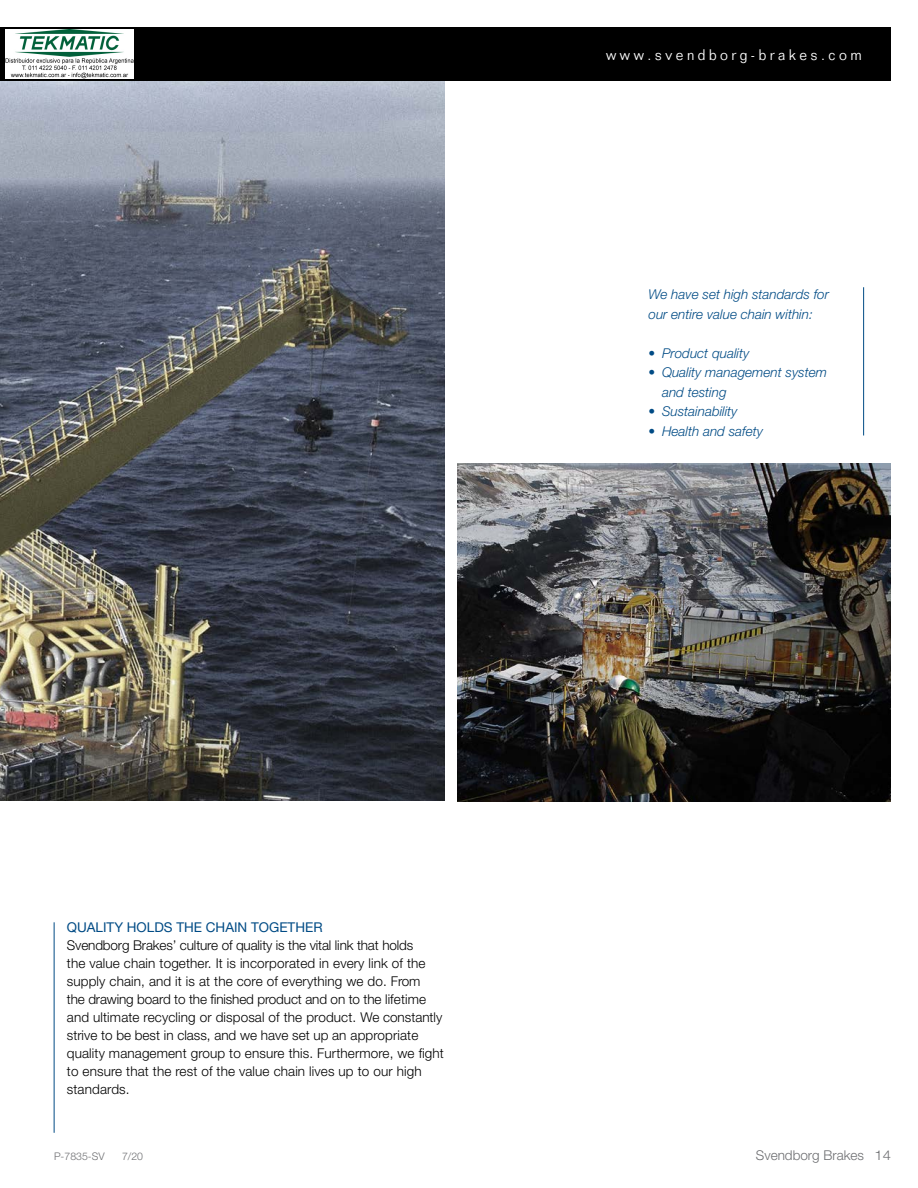
<style>
.page{position:relative;width:918px;height:1188px;background:#fff}
.page>*{position:absolute;margin:0;border:0;box-sizing:border-box;transform-origin:0 0}
.t1{font:300 15px "Folio Std";letter-spacing:.25em;color:#fff;scale:.94 1}
.Brødtekst{font:300 13.5px/18px "Helvetica Neue LT Std";letter-spacing:.01em;color:#000}
.Billedtekst{font:italic 300 13.5px/19.5px "Helvetica Neue LT Std";color:#004b85}
.Brødtekst-2{font:13.5px "Helvetica Neue LT Std";color:#004b85}
.t2{font:300 13.5px "Helvetica Neue LT Std";color:#6d6e71}
.t3{font:300 10.5px "Helvetica Neue LT Std";color:#6d6e71}
</style>
<div class="page">
<img style="left:0;top:80px;width:444px;height:720px">
<img style="left:457px;top:463px;width:434px;height:338px">
<hr style="left:863px;top:287px;width:1px;height:148px;background:#004b85">
<hr style="left:54px;top:922px;width:1px;height:211px;background:#004b85">
<div style="left:0;top:27px;width:891px;height:53px;background:#000"></div>
<img style="left:5px;top:30px;width:129px;height:48px">
<p class="t1" style="left:606px;top:46px;width:273px">www.svendborg-brakes.com</p>
<p class="Brødtekst-2" style="left:67px;top:919px;width:257px">QUALITY HOLDS THE CHAIN TOGETHER</p>
<p class="Brødtekst" style="left:67px;top:936px;width:378px">Svendborg Brakes’ culture of quality is the vital link that holds<br>the value chain together. It is incorporated in every link of the supply chain, and it is at the core of everything we do. From<br>the drawing board to the finished product and on to the lifetime and ultimate recycling or disposal of the product. We constantly strive to be best in class, and we have set up an appropriate quality management group to ensure this. Furthermore, we fight to ensure that the rest of the value chain lives up to our high standards.</p>
<p class="Billedtekst" style="left:649px;top:285px;width:182px">We have set high standards for our entire value chain within:</p>
<p class="Billedtekst" style="left:649px;top:343px;width:102px">• Product quality</p>
<p class="Billedtekst" style="left:662px;top:363px;width:167px;text-indent:-14px">• Quality management system and testing</p>
<p class="Billedtekst" style="left:649px;top:402px;width:90px">• Sustainability</p>
<p class="Billedtekst" style="left:649px;top:421px;width:116px">• Health and safety</p>
<p class="t3" style="left:54px;top:1150px;width:52px">P-7835-SV</p>
<p class="t3" style="left:122px;top:1150px;width:23px">7/20</p>
<p class="t2" style="left:756px;top:1147px;width:137px">Svendborg Brakes 14</p>
</div>
